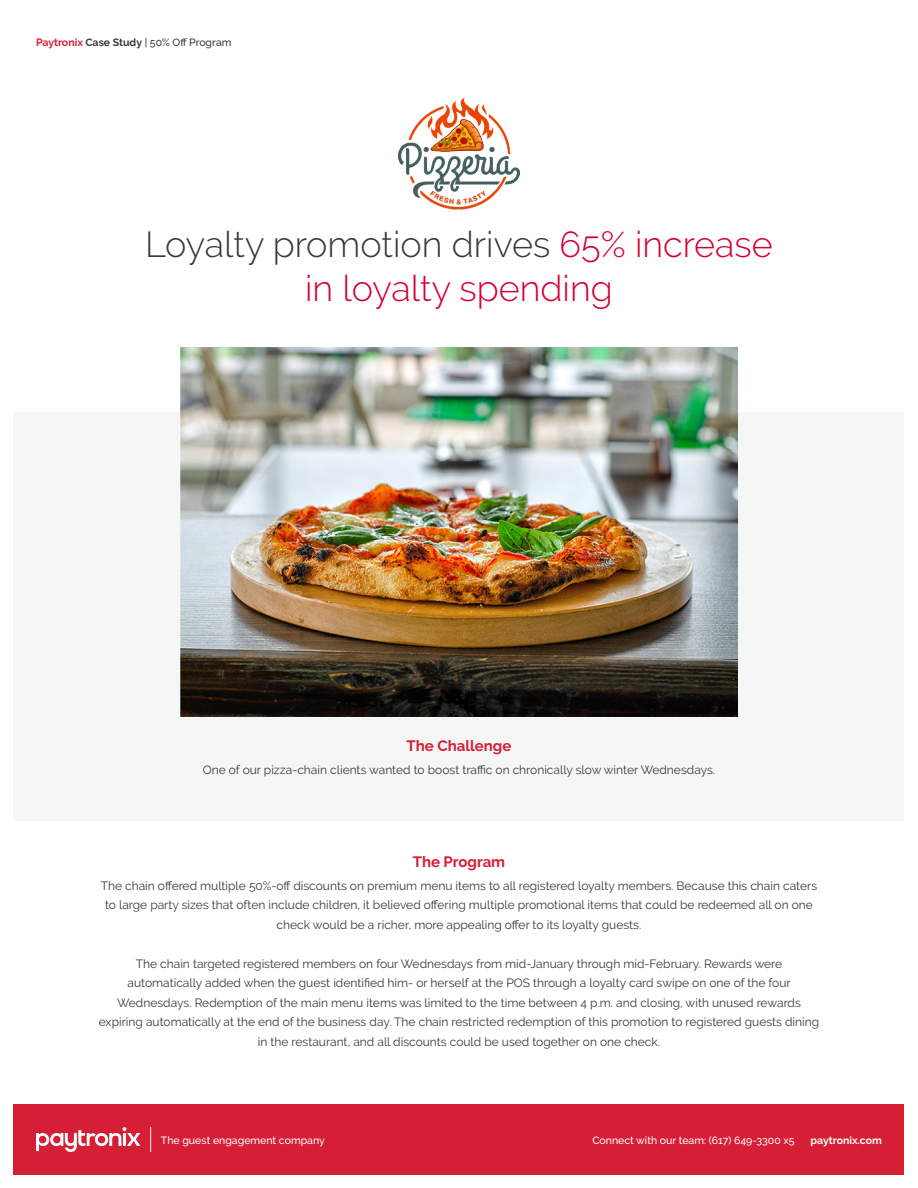
<style>
.page{position:relative;width:918px;height:1188px;background:#fff}
.page>*{position:absolute;margin:0;border:0;box-sizing:border-box;transform-origin:0 0}
.t1{font:300 36px "Raleway";color:#3c3934}
.t2{font:300 36px "Raleway";color:#d50032}
.t3{font:700 15px "Raleway";color:#d61e34}
.t4{font:12px/19.5px "Raleway";color:#3c3934;text-align:center}
.t5{font:500 10.5px "Raleway";color:#fff}
.t6{font:500 10.5px "Raleway";color:#3c3934}
.t7{font:700 10.5px "Raleway";color:#fff}
.s1{font-weight:700;color:#d61e34}
.s2{font-weight:700}
.s3{color:#d50032}
</style>
<div class="page">
<div style="left:14px;top:412px;width:890px;height:409px;background:#f5f7f7"></div>
<div style="left:14px;top:1104px;width:890px;height:70px;background:#d61e34"></div>
<svg style="left:36px;top:1127px;width:104px;height:25px"></svg>
<svg style="left:150px;top:1127px;width:1px;height:25px"></svg>
<img style="left:398px;top:97px;width:122px;height:112px">
<img style="left:180px;top:348px;width:558px;height:369px">
<p class="t6" style="left:36px;top:36px;width:197px"><span class="s1">Paytronix</span> <span class="s2">Case Study</span> | 50% Off Program</p>
<p class="t1" style="left:145px;top:224px;width:629px">Loyalty promotion drives <span class="s3">65% increase</span></p>
<p class="t2" style="left:305px;top:267px;width:309px">in loyalty spending</p>
<p class="t3" style="left:407px;top:737px;width:106px">The Challenge</p>
<p class="t4" style="left:203px;top:760px;width:514px">One of our pizza-chain clients wanted to boost traffic on chronically slow winter Wednesdays.</p>
<p class="t3" style="left:413px;top:853px;width:94px">The Program</p>
<p class="t4" style="left:101px;top:876px;width:718px">The chain offered multiple 50%-off discounts on premium menu items to all registered loyalty members. Because this chain caters to large party sizes that often include children, it believed offering multiple promotional items that could be redeemed all on one check would be a richer, more appealing offer to its loyalty guests.</p>
<p class="t4" style="left:99px;top:954px;width:722px">The chain targeted registered members on four Wednesdays from mid-January through mid-February. Rewards were automatically added when the guest identified him- or herself at the POS through a loyalty card swipe on one of the four Wednesdays. Redemption of the main menu items was limited to the time between 4 p.m. and closing, with unused rewards expiring automatically at the end of the business day. The chain restricted redemption of this promotion to registered guests dining in the restaurant, and all discounts could be used together on one check.</p>
<p class="t5" style="left:161px;top:1134px;width:165px">The guest engagement company</p>
<p class="t5" style="left:592px;top:1134px;width:204px">Connect with our team: (617) 649-3300 x5</p>
<p class="t7" style="left:811px;top:1135px;width:73px">paytronix.com</p>
</div>
